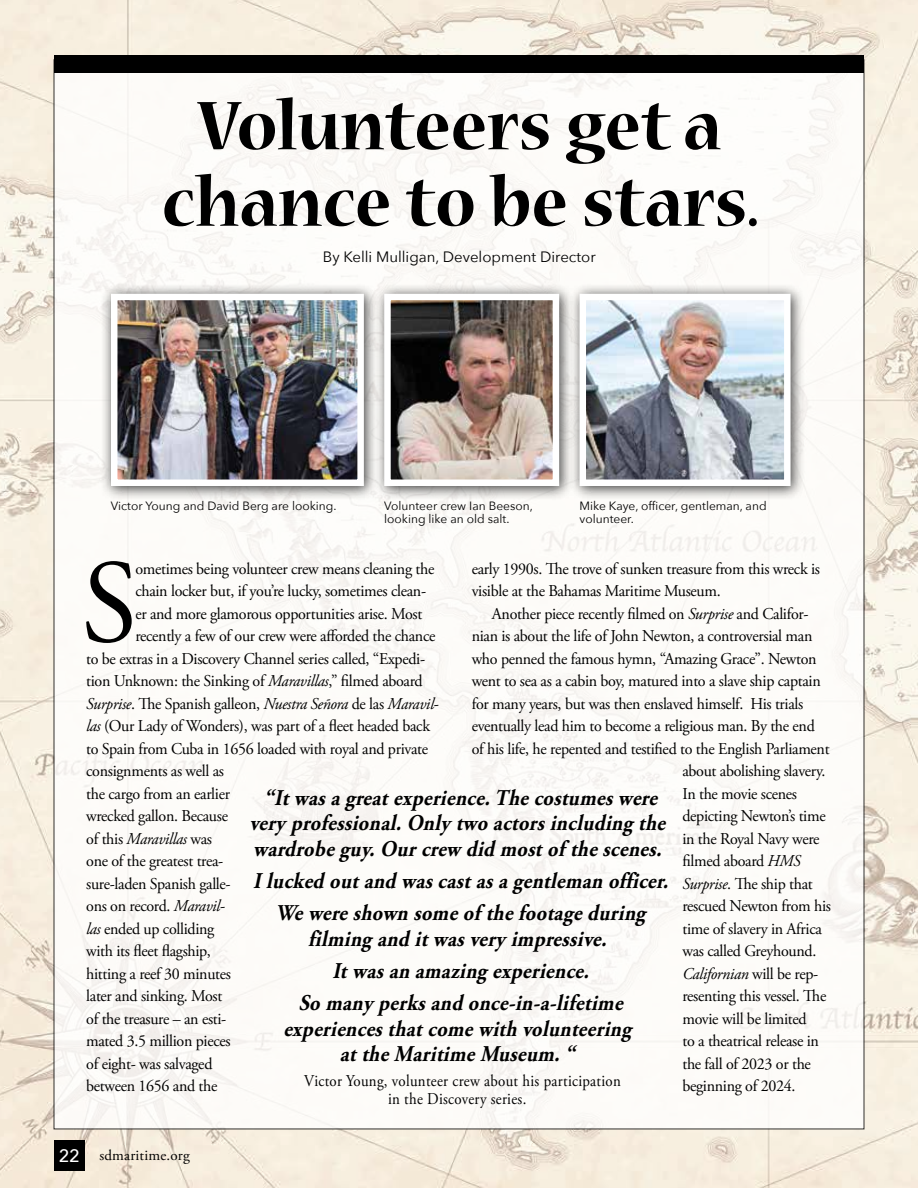
<style>
.page{position:relative;width:918px;height:1188px;background:#fff}
.page>*{position:absolute;margin:0;border:0;box-sizing:border-box;transform-origin:0 0}
.t1{font:118.35px "Adobe Garamond Pro";color:#000}
.t2{font:700 76.5px/76.5px "Nueva Std";color:#000;text-align:center;scale:.95 1}
.t3{font:italic 700 22.5px/25.5px "Adobe Garamond Pro";letter-spacing:.02em;color:#000;text-align:center;scale:.9 1}
.t4{font:16.5px/22.5px "Adobe Garamond Pro";letter-spacing:-.02em;color:#000}
.t5{font:italic 16.5px "Adobe Garamond Pro";letter-spacing:-.02em;color:#000}
.t6{font:16.5px/18px "Adobe Garamond Pro";letter-spacing:.02em;color:#000;scale:.9 1}
.t7{font:15px "Avenir Next";color:#000}
.t8{font:15px "Adobe Garamond Pro";letter-spacing:.01em;color:#000}
.t9{font:12px/12.8px "Avenir Next";color:#000}
.s1{font-style:italic}
.s2{font-style:normal}
.s3{font-family:"Avenir Next";font-weight:500;font-size:18px;color:#fff}
</style>
<div class="page">
<img style="left:0;top:0;width:918px;height:1188px">
<div style="left:54px;top:1140px;width:31px;height:31px;background:#000"></div>
<div style="left:54px;top:60px;width:810px;height:1069px;background:#fff"></div>
<div style="left:54px;top:55px;width:810px;height:18px;background:#000"></div>
<div style="left:101px;top:283px;width:278px;height:218px;background:#000;opacity:.75"></div>
<img style="left:118px;top:301px;width:239px;height:178px">
<div style="left:111px;top:294px;width:253px;height:192px;border:6px solid #fff"></div>
<div style="left:374px;top:283px;width:200px;height:218px;background:#000;opacity:.75"></div>
<img style="left:391px;top:301px;width:161px;height:178px">
<div style="left:384px;top:294px;width:175px;height:192px;border:6px solid #fff"></div>
<div style="left:569px;top:283px;width:236px;height:218px;background:#000;opacity:.75"></div>
<img style="left:587px;top:301px;width:197px;height:178px">
<div style="left:580px;top:294px;width:211px;height:192px;border:6px solid #fff"></div>
<h2 class="t2" style="left:162px;top:91px;width:631px">Volunteers get a chance to be stars.</h2>
<p class="t7" style="left:323px;top:244px;width:274px">By Kelli Mulligan, Development Director</p>
<p class="t9" style="left:111px;top:499px;width:227px">Victor Young and David Berg are looking.</p>
<p class="t9" style="left:384px;top:499px;width:150px">Volunteer crew Ian Beeson, looking like an old salt.</p>
<p class="t9" style="left:580px;top:499px;width:189px">Mike Kaye, officer, gentleman, and volunteer.</p>
<h1 class="t1" style="left:82px;top:533px;width:58px">S</h1>
<p class="t4" style="left:135px;top:558px;width:301px">ometimes being volunteer crew means cleaning the</p>
<p class="t4" style="left:472px;top:558px;width:350px">early 1990s. The trove of sunken treasure from this wreck is visible at the Bahamas Maritime Museum.</p>
<p class="t4" style="left:492px;top:603px;width:318px">Another piece recently filmed on <span class="s1">Surprise</span> and Califor-</p>
<p class="t4" style="left:472px;top:625px;width:342px">nian is about the life of John Newton, a controversial man</p>
<p class="t4" style="left:472px;top:648px;width:346px">who penned the famous hymn, “Amazing Grace”. Newton</p>
<p class="t4" style="left:472px;top:670px;width:351px">went to sea as a cabin boy, matured into a slave ship captain</p>
<p class="t4" style="left:472px;top:693px;width:333px">for many years, but was then enslaved himself. His trials</p>
<p class="t4" style="left:472px;top:715px;width:345px">eventually lead him to become a religious man. By the end</p>
<p class="t4" style="left:472px;top:738px;width:359px">of his life, he repented and testified to the English Parliament</p>
<p class="t4" style="left:682px;top:760px;width:145px">about abolishing slavery.</p>
<p class="t4" style="left:682px;top:783px;width:116px">In the movie scenes</p>
<p class="t4" style="left:682px;top:805px;width:145px">depicting Newton’s time</p>
<p class="t4" style="left:682px;top:828px;width:139px">in the Royal Navy were</p>
<p class="t4" style="left:682px;top:850px;width:120px">filmed aboard <span class="s1">HMS</span></p>
<p class="t4" style="left:682px;top:873px;width:132px"><span class="s1">Surprise</span>. The ship that</p>
<p class="t4" style="left:682px;top:895px;width:150px">rescued Newton from his</p>
<p class="t4" style="left:682px;top:918px;width:141px">time of slavery in Africa</p>
<p class="t4" style="left:682px;top:940px;width:135px">was called Greyhound.</p>
<p class="t5" style="left:682px;top:964px;width:137px">Californian <span class="s2">will be rep-</span></p>
<p class="t4" style="left:682px;top:985px;width:145px">resenting this vessel. The</p>
<p class="t4" style="left:682px;top:1008px;width:126px">movie will be limited</p>
<p class="t4" style="left:682px;top:1030px;width:138px">to a theatrical release in</p>
<p class="t4" style="left:682px;top:1053px;width:130px">the fall of 2023 or the</p>
<p class="t4" style="left:682px;top:1075px;width:115px">beginning of 2024.</p>
<p class="t4" style="left:135px;top:580px;width:292px">chain locker but, if you’re lucky, sometimes clean-</p>
<p class="t4" style="left:135px;top:603px;width:288px">er and more glamorous opportunities arise. Most</p>
<p class="t4" style="left:135px;top:625px;width:302px">recently a few of our crew were afforded the chance</p>
<p class="t4" style="left:86px;top:648px;width:340px">to be extras in a Discovery Channel series called, “Expedi-</p>
<p class="t4" style="left:86px;top:670px;width:338px">tion Unknown: the Sinking of <span class="s1">Maravillas</span>,” filmed aboard</p>
<p class="t5" style="left:86px;top:693px;width:354px">Surprise<span class="s2">. The Spanish galleon,</span> Nuestra Señora <span class="s2">de las</span> Maravil-</p>
<p class="t4" style="left:86px;top:715px;width:345px"><span class="s1">las</span> (Our Lady of Wonders), was part of a fleet headed back</p>
<p class="t4" style="left:86px;top:738px;width:343px">to Spain from Cuba in 1656 loaded with royal and private</p>
<p class="t4" style="left:86px;top:760px;width:139px">consignments as well as</p>
<p class="t4" style="left:86px;top:783px;width:145px">the cargo from an earlier</p>
<p class="t4" style="left:86px;top:805px;width:143px">wrecked gallon. Because</p>
<p class="t5" style="left:86px;top:828px;width:127px"><span class="s2">of this</span> Maravillas <span class="s2">was</span></p>
<p class="t4" style="left:86px;top:850px;width:139px">one of the greatest trea-</p>
<p class="t4" style="left:86px;top:873px;width:146px">sure-laden Spanish galle-</p>
<p class="t4" style="left:86px;top:895px;width:140px">ons on record. <span class="s1">Maravil-</span></p>
<p class="t4" style="left:86px;top:918px;width:130px"><span class="s1">las</span> ended up colliding</p>
<p class="t4" style="left:86px;top:940px;width:126px">with its fleet flagship,</p>
<p class="t4" style="left:86px;top:963px;width:146px">hitting a reef 30 minutes</p>
<p class="t4" style="left:86px;top:985px;width:138px">later and sinking. Most</p>
<p class="t4" style="left:86px;top:1008px;width:142px">of the treasure – an esti-</p>
<p class="t4" style="left:86px;top:1030px;width:146px">mated 3.5 million pieces</p>
<p class="t4" style="left:86px;top:1053px;width:128px">of eight- was salvaged</p>
<p class="t4" style="left:86px;top:1075px;width:133px">between 1656 and the</p>
<h3 class="t3" style="left:249px;top:785px;width:470px">“Itwasagreatexperience.Thecostumeswere very professional.Only two actorsincluding the wardrobeguy.Ourcrew did mostof thescenes.</h3>
<h3 class="t3" style="left:253px;top:865px;width:469px;line-height:32.2px">Ilucked outand wascastasagentleman officer.<br>Wewereshown someof thefootageduring</h3>
<h3 class="t3" style="left:299px;top:923px;width:368px;line-height:32.2px">filming and itwasvery impressive.<br>Itwasan amazing experience.<br>So many perksand once-in-a-lifetime</h3>
<h3 class="t3" style="left:283px;top:1016px;width:394px">experiencesthatcomewith volunteering attheMaritimeMuseum.“</h3>
<p class="t6" style="left:388px;top:1072px;width:260px;text-indent:-84px">Victor Young, volunteer crew about his participation in the Discovery series.</p>
<p class="t8" style="left:59px;top:1147px;width:132px"><span class="s3">22</span> sdmaritime.org</p>
</div>
